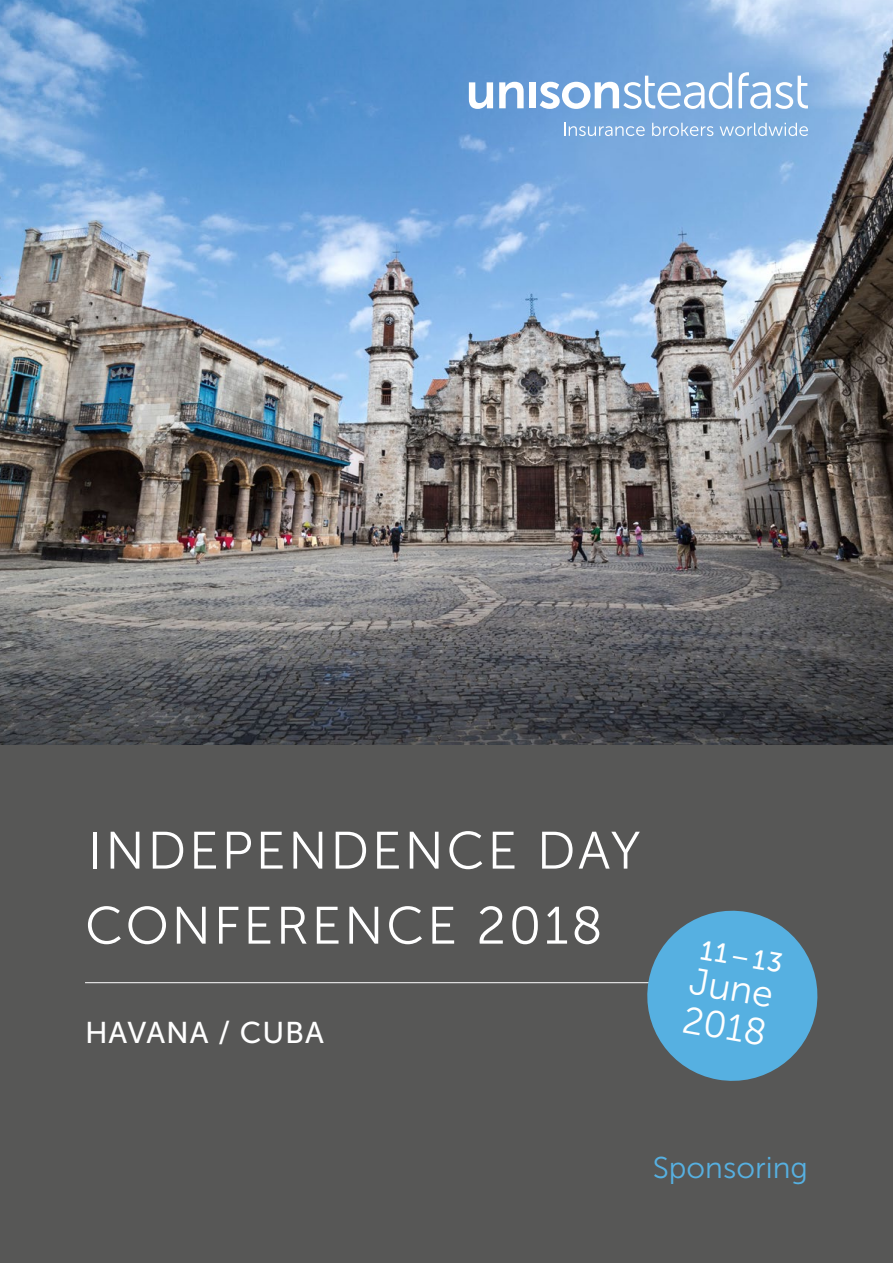
<style>
.page{position:relative;width:893px;height:1263px;background:#575756}
.page>*{position:absolute;margin:0;border:0;box-sizing:border-box;transform-origin:0 0}
.t1{font:52.5px/75px "Museo Sans 300";letter-spacing:.05em;color:#fff}
.t2{font:37.5px/39px "Museo Sans 300";color:#fff}
.t3{font:30px "Museo Sans 500";letter-spacing:.03em;color:#fff}
.t4{font:30px "Museo Sans 300";color:#56b0e1}
.t5{font:27px "Museo Sans 500";color:#fff}
</style>
<div class="page">
<img style="left:0;top:0;width:893px;height:744px">
<svg style="left:564px;top:123px;width:81px;height:13px"></svg>
<svg style="left:652px;top:123px;width:61px;height:13px"></svg>
<svg style="left:720px;top:123px;width:88px;height:13px"></svg>
<svg style="left:469px;top:82px;width:24px;height:27px"></svg>
<svg style="left:499px;top:82px;width:25px;height:26px"></svg>
<div style="left:529px;top:82px;width:7px;height:26px;background:#fff"></div>
<svg style="left:540px;top:73px;width:192px;height:36px"></svg>
<svg style="left:739px;top:72px;width:69px;height:37px"></svg>
<hr style="left:85px;top:982px;width:723px;height:1px;background:#fff">
<svg style="left:640px;top:910px;width:178px;height:171px"></svg>
<p class="t1" style="left:85px;top:813px;width:557px">INDEPENDENCE DAY<br>CONFERENCE 2018</p>
<p class="t3" style="left:85px;top:1016px;width:240px">HAVANA / CUBA</p>
<p class="t5" style="left:703px;top:935px;width:84px;rotate:10deg">11 – 13</p>
<p class="t2" style="left:693px;top:961px;width:86px;rotate:10deg">June<br>2018</p>
<p class="t4" style="left:653px;top:1151px;width:157px">Sponsoring</p>
</div>
